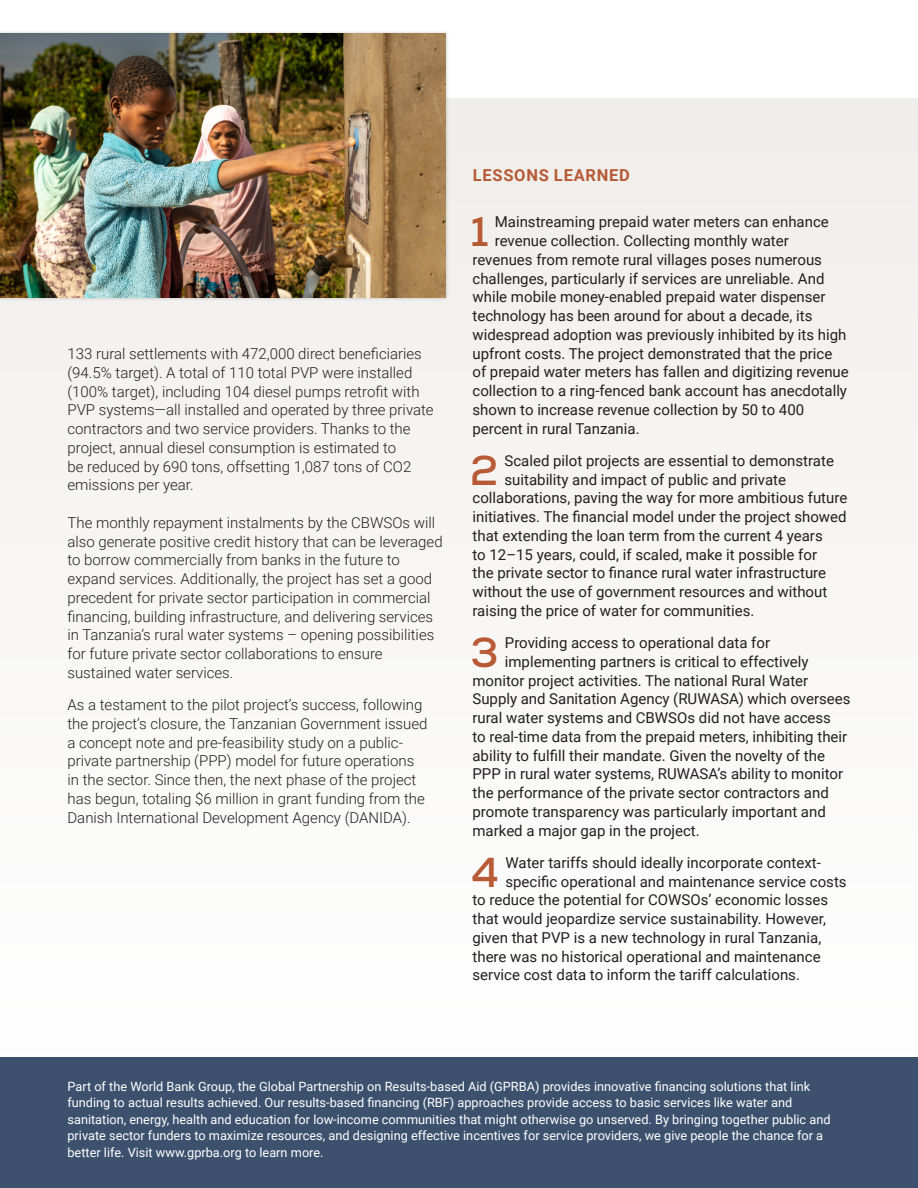
<style>
.page{position:relative;width:918px;height:1188px;background:#fff}
.page>*{position:absolute;margin:0;border:0;box-sizing:border-box;transform-origin:0 0}
.Number_List{font:700 41.85px "Nexa";color:#b75a35}
.t1{font:700 16.5px "Roboto";letter-spacing:.045em;color:#b75a35}
.Number_List-2{font:15px "Roboto";color:#231f20}
.Body{font:300 15px/18.8px "Roboto";color:#231f20}
.t2{font:12.75px/16.5px "Roboto";color:#fff}
</style>
<div class="page">
<div style="left:0;top:98px;width:918px;height:959px;background:#f8f7f6"></div>
<div style="left:0;top:1057px;width:918px;height:131px;background:#3d516f"></div>
<div style="left:0;top:30px;width:449px;height:271px;background:#231f20;opacity:.25"></div>
<img style="left:0;top:34px;width:446px;height:264px">
<p class="Body" style="left:68px;top:344px;width:368px">133 rural settlements with 472,000 direct beneficiaries (94.5% target). A total of 110 total PVP were installed (100% target), including 104 diesel pumps retrofit with PVP systems—all installed and operated by three private contractors and two service providers. Thanks to the project, annual diesel consumption is estimated to<br>be reduced by 690 tons, offsetting 1,087 tons of CO2 emissions per year.</p>
<p class="Body" style="left:68px;top:512px;width:377px">The monthly repayment instalments by the CBWSOs will also generate positive credit history that can be leveraged to borrow commercially from banks in the future to expand services. Additionally, the project has set a good precedent for private sector participation in commercial financing, building infrastructure, and delivering services in Tanzania’s rural water systems – opening possibilities for future private sector collaborations to ensure sustained water services.</p>
<p class="Body" style="left:68px;top:695px;width:362px">As a testament to the pilot project’s success, following the project’s closure, the Tanzanian Government issued a concept note and pre-feasibility study on a public&shy;private partnership (PPP) model for future operations in the sector. Since then, the next phase of the project has begun, totaling $6 million in grant funding from the Danish International Development Agency (DANIDA).</p>
<p class="t1" style="left:473px;top:164px;width:159px">LESSONS LEARNED</p>
<p class="Number_List" style="left:470px;top:205px;width:20px">1</p>
<p class="Number_List-2" style="left:495px;top:212px;width:336px">Mainstreaming prepaid water meters can enhance</p>
<p class="Number_List-2" style="left:495px;top:230px;width:295px">revenue collection. Collecting monthly water</p>
<p class="Number_List-2" style="left:472px;top:249px;width:351px">revenues from remote rural villages poses numerous</p>
<p class="Number_List-2" style="left:472px;top:268px;width:353px">challenges, particularly if services are unreliable. And</p>
<p class="Number_List-2" style="left:472px;top:287px;width:355px">while mobile money-enabled prepaid water dispenser</p>
<p class="Number_List-2" style="left:472px;top:305px;width:341px">technology has been around for about a decade, its</p>
<p class="Number_List-2" style="left:472px;top:324px;width:375px">widespread adoption was previously inhibited by its high</p>
<p class="Number_List-2" style="left:472px;top:343px;width:361px">upfront costs. The project demonstrated that the price</p>
<p class="Number_List-2" style="left:472px;top:362px;width:378px">of prepaid water meters has fallen and digitizing revenue</p>
<p class="Number_List-2" style="left:472px;top:380px;width:376px">collection to a ring-fenced bank account has anecdotally</p>
<p class="Number_List-2" style="left:472px;top:399px;width:333px">shown to increase revenue collection by 50 to 400</p>
<p class="Number_List-2" style="left:472px;top:418px;width:169px">percent in rural Tanzania.</p>
<p class="Number_List" style="left:470px;top:443px;width:30px">2</p>
<p class="Number_List-2" style="left:505px;top:450px;width:331px">Scaled pilot projects are essential to demonstrate</p>
<p class="Number_List-2" style="left:505px;top:469px;width:283px">suitability and impact of public and private</p>
<p class="Number_List-2" style="left:472px;top:488px;width:376px">collaborations, paving the way for more ambitious future</p>
<p class="Number_List-2" style="left:472px;top:506px;width:376px">initiatives. The financial model under the project showed</p>
<p class="Number_List-2" style="left:472px;top:525px;width:352px">that extending the loan term from the current 4 years</p>
<p class="Number_List-2" style="left:472px;top:544px;width:346px">to 12–15 years, could, if scaled, make it possible for</p>
<p class="Number_List-2" style="left:472px;top:563px;width:355px">the private sector to finance rural water infrastructure</p>
<p class="Number_List-2" style="left:472px;top:581px;width:356px">without the use of government resources and without</p>
<p class="Number_List-2" style="left:472px;top:600px;width:284px">raising the price of water for communities.</p>
<p class="Number_List" style="left:470px;top:626px;width:30px">3</p>
<p class="Number_List-2" style="left:505px;top:632px;width:267px">Providing access to operational data for</p>
<p class="Number_List-2" style="left:505px;top:651px;width:305px">implementing partners is critical to effectively</p>
<p class="Number_List-2" style="left:472px;top:670px;width:337px">monitor project activities. The national Rural Water</p>
<p class="Number_List-2" style="left:472px;top:689px;width:380px">Supply and Sanitation Agency (RUWASA) which oversees</p>
<p class="Number_List-2" style="left:472px;top:707px;width:360px">rural water systems and CBWSOs did not have access</p>
<p class="Number_List-2" style="left:472px;top:726px;width:376px">to real-time data from the prepaid meters, inhibiting their</p>
<p class="Number_List-2" style="left:472px;top:745px;width:354px">ability to fulfill their mandate. Given the novelty of the</p>
<p class="Number_List-2" style="left:472px;top:764px;width:372px">PPP in rural water systems, RUWASA’s ability to monitor</p>
<p class="Number_List-2" style="left:472px;top:782px;width:358px">the performance of the private sector contractors and</p>
<p class="Number_List-2" style="left:472px;top:801px;width:355px">promote transparency was particularly important and</p>
<p class="Number_List-2" style="left:472px;top:820px;width:229px">marked a major gap in the project.</p>
<p class="Number_List" style="left:472px;top:845px;width:29px">4</p>
<p class="Number_List-2" style="left:506px;top:852px;width:317px">Water tariffs should ideally incorporate context-</p>
<p class="Number_List-2" style="left:506px;top:871px;width:343px">specific operational and maintenance service costs</p>
<p class="Number_List-2" style="left:472px;top:890px;width:357px">to reduce the potential for COWSOs’ economic losses</p>
<p class="Number_List-2" style="left:472px;top:908px;width:355px">that would jeopardize service sustainability. However,</p>
<p class="Number_List-2" style="left:472px;top:927px;width:350px">given that PVP is a new technology in rural Tanzania,</p>
<p class="Number_List-2" style="left:472px;top:946px;width:350px">there was no historical operational and maintenance</p>
<p class="Number_List-2" style="left:472px;top:965px;width:329px">service cost data to inform the tariff calculations.</p>
<p class="t2" style="left:68px;top:1077px;width:765px">Part of the World Bank Group, the Global Partnership on Results-based Aid (GPRBA) provides innovative financing solutions that link funding to actual results achieved. Our results-based financing (RBF) approaches provide access to basic services like water and sanitation, energy, health and education for low-income communities that might otherwise go unserved. By bringing together public and private sector funders to maximize resources, and designing effective incentives for service providers, we give people the chance for a better life. Visit www.gprba.org to learn more.</p>
</div>
